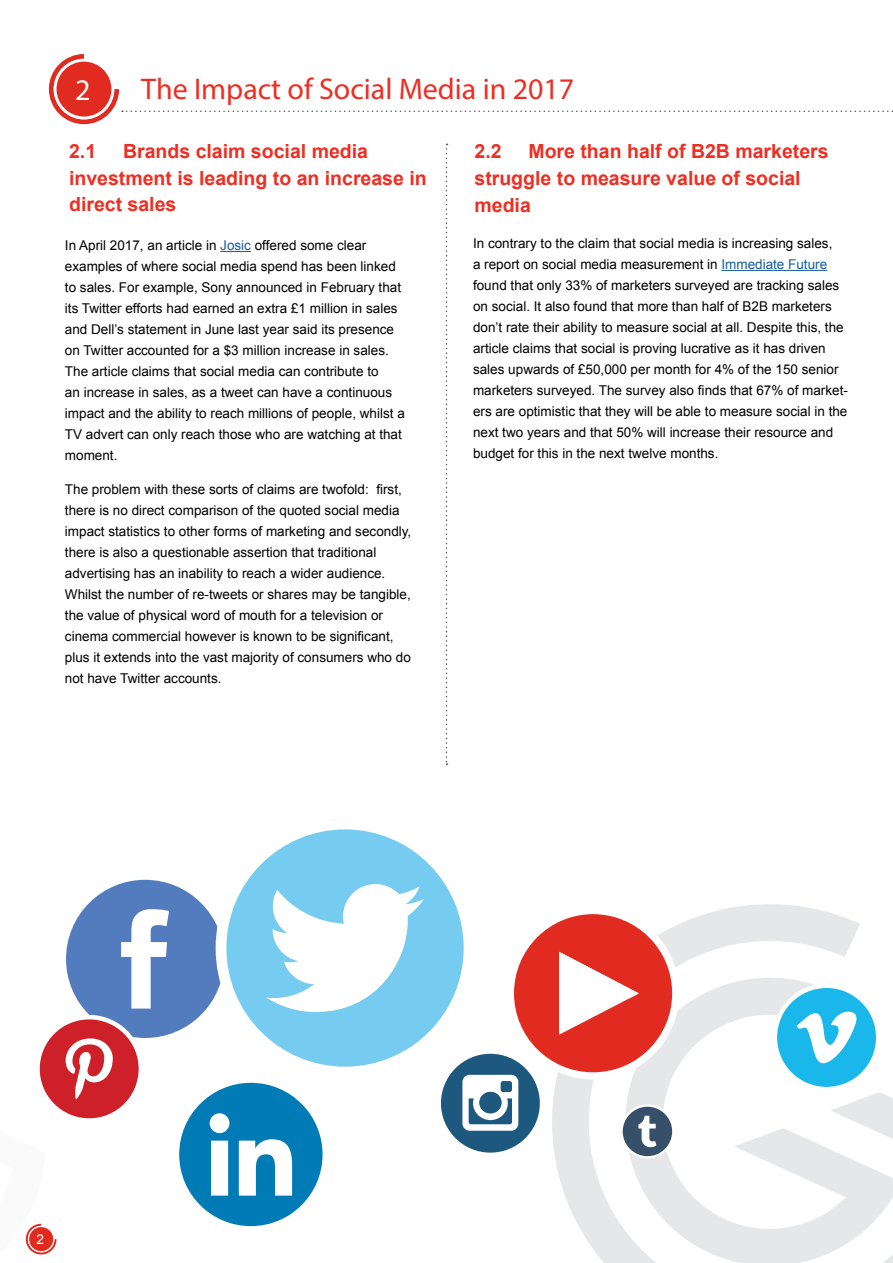
<style>
.page{position:relative;width:893px;height:1263px;background:#fff}
.page>*{position:absolute;margin:0;border:0;box-sizing:border-box;transform-origin:0 0}
.t1{font:30px "Myriad Pro";color:#ee2e22}
.t2{font:30px "Myriad Pro";color:#fff}
.t3{font:700 19.5px/26.8px "Arial";color:#ee2e22}
.t4{font:13.5px/21px "Arial";color:#000}
.t5{font:13.5px "Arial";color:#fff}
.s1{color:#175d9e}
</style>
<div class="page">
<svg style="left:552px;top:904px;width:341px;height:359px"></svg>
<svg style="left:48px;top:54px;width:845px;height:71px"></svg>
<div style="left:55px;top:60px;width:58px;height:58px;background:#e12b20;border-radius:50%"></div>
<div style="left:54px;top:59px;width:60px;height:60px;border:3px solid #fff;border-radius:50%"></div>
<svg style="left:446px;top:144px;width:1px;height:621px"></svg>
<div style="left:62px;top:876px;width:166px;height:165px;background:#537cbe;border-radius:50%"></div>
<div style="left:59px;top:872px;width:172px;height:173px;border:7px solid #fff;border-radius:50%"></div>
<svg style="left:121px;top:909px;width:48px;height:99px"></svg>
<div style="left:510px;top:910px;width:166px;height:166px;background:#e12b20;border-radius:50%"></div>
<div style="left:507px;top:907px;width:172px;height:172px;border:7px solid #fff;border-radius:50%"></div>
<svg style="left:559px;top:952px;width:80px;height:83px"></svg>
<div style="left:38px;top:1017px;width:103px;height:103px;background:#ce2029;border-radius:50%"></div>
<div style="left:35px;top:1015px;width:108px;height:108px;border:4px solid #fff;border-radius:50%"></div>
<svg style="left:66px;top:1038px;width:47px;height:61px"></svg>
<div style="left:176px;top:1079px;width:150px;height:150px;background:#007bb6;border-radius:50%"></div>
<div style="left:173px;top:1076px;width:156px;height:157px;border:7px solid #fff;border-radius:50%"></div>
<svg style="left:210px;top:1113px;width:19px;height:82px"></svg>
<svg style="left:239px;top:1139px;width:53px;height:56px"></svg>
<div style="left:221px;top:824px;width:248px;height:248px;background:#76cbf0;border-radius:50%"></div>
<div style="left:216px;top:819px;width:258px;height:258px;border:11px solid #fff;border-radius:50%"></div>
<svg style="left:266px;top:884px;width:158px;height:128px"></svg>
<div style="left:622px;top:1105px;width:51px;height:52px;background:#365069;border-radius:50%"></div>
<div style="left:620px;top:1104px;width:54px;height:54px;border:2px solid #fff;border-radius:50%"></div>
<svg style="left:638px;top:1116px;width:18px;height:31px"></svg>
<div style="left:775px;top:986px;width:103px;height:103px;background:#1ab7ea;border-radius:50%"></div>
<div style="left:773px;top:983px;width:107px;height:108px;border:4px solid #fff;border-radius:50%"></div>
<svg style="left:797px;top:1011px;width:60px;height:53px"></svg>
<div style="left:439px;top:1051px;width:103px;height:104px;background:#1d597e;border-radius:50%"></div>
<div style="left:436px;top:1049px;width:108px;height:108px;border:4px solid #fff;border-radius:50%"></div>
<svg style="left:462px;top:1075px;width:56px;height:56px"></svg>
<svg style="left:25px;top:1025px;width:33px;height:230px"></svg>
<hr style="left:220px;top:251px;width:31px;height:1px;background:#175d9e">
<hr style="left:721px;top:270px;width:106px;height:1px;background:#175d9e">
<p class="t2" style="left:75px;top:72px;width:17px">2</p>
<p class="t1" style="left:141px;top:70px;width:435px">The Impact of Social Media in 2017</p>
<p class="t3" style="left:69px;top:138px;width:29px">2.1</p>
<p class="t3" style="left:69px;top:138px;width:359px;text-indent:54px">Brands claim social media investment is leading to an increase in direct sales</p>
<p class="t4" style="left:65px;top:235px;width:341px">In April 2017, an article in <span class="s1">Josic</span> offered some clear examples of where social media spend has been linked to sales. For example, Sony announced in February that its Twitter efforts had earned an extra £1 million in sales and Dell’s statement in June last year said its presence on Twitter accounted for a $3 million increase in sales.<br>The article claims that social media can contribute to<br>an increase in sales, as a tweet can have a continuous impact and the ability to reach millions of people, whilst a TV advert can only reach those who are watching at that moment.</p>
<p class="t4" style="left:65px;top:479px;width:348px">The problem with these sorts of claims are twofold: first, there is no direct comparison of the quoted social media impact statistics to other forms of marketing and secondly, there is also a questionable assertion that traditional advertising has an inability to reach a wider audience.<br>Whilst the number of re-tweets or shares may be tangible, the value of physical word of mouth for a television or cinema commercial however is known to be significant, plus it extends into the vast majority of consumers who do not have Twitter accounts.</p>
<p class="t3" style="left:474px;top:138px;width:356px;text-indent:54px">More than half of B2B marketers struggle to measure value of social media</p>
<p class="t3" style="left:474px;top:138px;width:29px">2.2</p>
<p class="t4" style="left:473px;top:233px;width:376px">In contrary to the claim that social media is increasing sales,<br>a report on social media measurement in <span class="s1">Immediate Future </span>found that only 33% of marketers surveyed are tracking sales on social. It also found that more than half of B2B marketers don’t rate their ability to measure social at all. Despite this, the article claims that social is proving lucrative as it has driven sales upwards of £50,000 per month for 4% of the 150 senior marketers surveyed. The survey also finds that 67% of market&shy;ers are optimistic that they will be able to measure social in the next two years and that 50% will increase their resource and budget for this in the next twelve months.</p>
<p class="t5" style="left:37px;top:1230px;width:9px">2</p>
</div>
